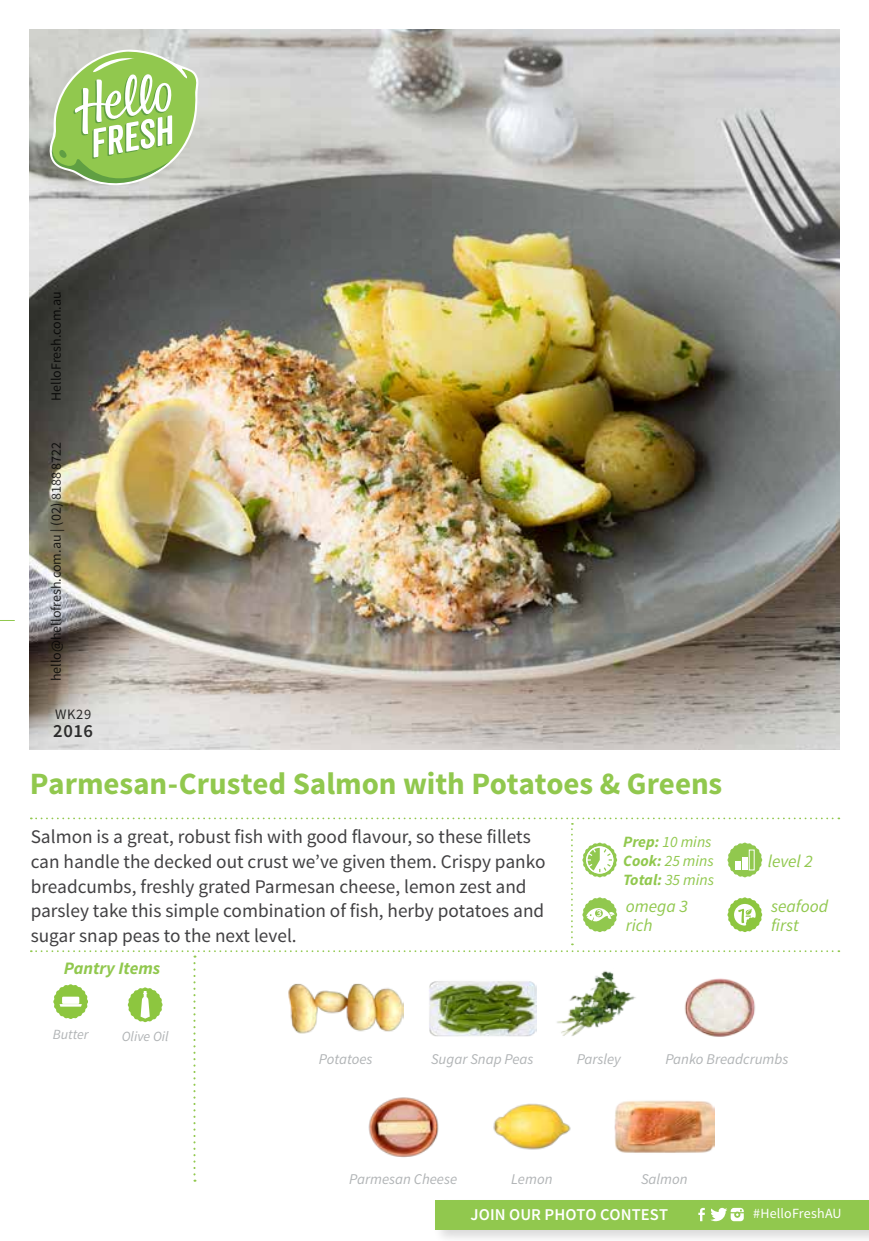
<style>
.page{position:relative;width:869px;height:1241px;background:#fff}
.page>*{position:absolute;margin:0;border:0;box-sizing:border-box;transform-origin:0 0}
.t1{font:700 30.97px "Source Sans Pro";letter-spacing:-.005em;color:#91c84e}
.t2{font:19.25px/24.5px "Source Sans Pro";color:#414042}
.t3{font:600 18.55px "Source Sans Pro";color:#000}
.t4{font:italic 17.5px/18.6px "Source Sans Pro";color:#91c84e}
.t5{font:italic 700 17.5px "Source Sans Pro";color:#91c84e}
.t6{font:600 16.45px "Source Sans Pro";letter-spacing:.005em;color:#fff}
.t7{font:italic 15.75px/18.9px "Source Sans Pro";color:#91c84e}
.t8{font:italic 14.88px "Source Sans Pro";color:#b1b4b6}
.t9{font:14.53px "Source Sans Pro";color:#000}
.t10{font:14px "Source Sans Pro";color:#000}
.t11{font:italic 14px "Source Sans Pro";color:#b1b4b6}
.t12{font:14px "Source Sans Pro";letter-spacing:.01em;color:#fff}
.t13{font:700 9.97px "Capucine Basic";color:#fff}
.s1{font-weight:700}
</style>
<div class="page">
<img style="left:30px;top:30px;width:808px;height:719px">
<svg style="left:0;top:620px;width:14px;height:1px"></svg>
<svg style="left:50px;top:50px;width:148px;height:135px"></svg>
<div style="left:432px;top:1197px;width:436px;height:43px;background:#000;opacity:.15"></div>
<div style="left:435px;top:1199px;width:433px;height:29px;background:#91c84e"></div>
<svg style="left:698px;top:1207px;width:6px;height:13px"></svg>
<svg style="left:710px;top:1207px;width:33px;height:13px"></svg>
<svg style="left:31px;top:817px;width:808px;height:364px"></svg>
<p class="t10" style="left:47px;top:401px;width:111px;rotate:-90deg">HelloFresh.com.au</p>
<p class="t10" style="left:47px;top:681px;width:241px;rotate:-90deg">hello@hellofresh.com.au | (02) 8188 8722</p>
<p class="t9" style="left:55px;top:705px;width:38px">WK29</p>
<p class="t3" style="left:53px;top:719px;width:41px">2016</p>
<h1 class="t1" style="left:30px;top:763px;width:693px">Parmesan-Crusted Salmon with Potatoes &amp; Greens</h1>
<p class="t2" style="left:31px;top:825px;width:516px">Salmon is a great, robust fish with good flavour, so these fillets can handle the decked out crust we’ve given them. Crispy panko breadcumbs, freshly grated Parmesan cheese, lemon zest and parsley take this simple combination of fish, herby potatoes and sugar snap peas to the next level.</p>
<p class="t5" style="left:64px;top:956px;width:98px">Pantry Items</p>
<p class="t11" style="left:53px;top:1025px;width:38px">Butter</p>
<p class="t11" style="left:122px;top:1027px;width:48px">Olive Oil</p>
<p class="t7" style="left:623px;top:832px;width:92px"><span class="s1">Prep:</span> 10 mins<br><span class="s1">Cook:</span> 25 mins<br><span class="s1">Total:</span> 35 mins</p>
<p class="t13" style="left:596px;top:903px;width:6px">3</p>
<p class="t4" style="left:625px;top:896px;width:63px">omega 3 rich</p>
<p class="t4" style="left:767px;top:851px;width:46px">level 2</p>
<p class="t4" style="left:770px;top:896px;width:58px">seafood first</p>
<p class="t8" style="left:318px;top:1049px;width:55px">Potatoes</p>
<p class="t8" style="left:431px;top:1049px;width:104px">Sugar Snap Peas</p>
<p class="t8" style="left:576px;top:1049px;width:46px">Parsley</p>
<p class="t8" style="left:665px;top:1049px;width:124px">Panko Breadcrumbs</p>
<p class="t8" style="left:349px;top:1169px;width:109px">Parmesan Cheese</p>
<p class="t8" style="left:511px;top:1169px;width:43px">Lemon</p>
<p class="t8" style="left:640px;top:1169px;width:48px">Salmon</p>
<p class="t6" style="left:470px;top:1203px;width:199px">JOIN OUR PHOTO CONTEST</p>
<p class="t12" style="left:753px;top:1204px;width:90px">#HelloFreshAU</p>
</div>
